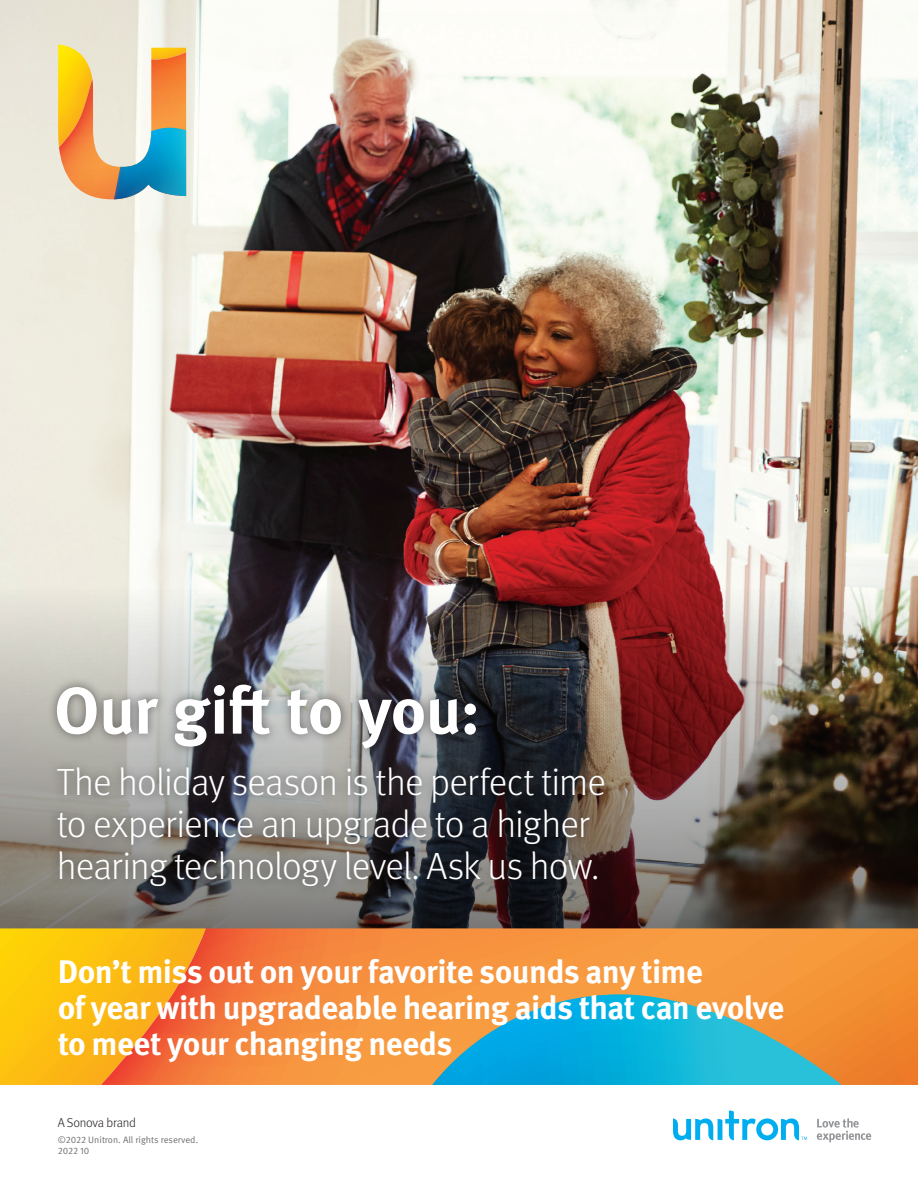
<style>
.page{position:relative;width:918px;height:1188px;background:#fff}
.page>*{position:absolute;margin:0;border:0;box-sizing:border-box;transform-origin:0 0}
.Heading-MetaBold-94_100{font:700 66.15px "Meta OT";letter-spacing:-.015em;color:#fff}
.Subhead-MetaLight-24_28{font:300 37.95px/41.5px "Meta OT";letter-spacing:-.02em;color:#fff}
.CTA-MetaBold-48_53{font:700 32.55px/36px "Meta OT";letter-spacing:-.02em;color:#fff}
.t1{font:300 12.9px "Meta OT";letter-spacing:-.02em;color:#231f20}
.t2{font:9.3px/11.2px "Meta OT Norm";color:#6c6d70}
</style>
<div class="page">
<img style="left:0;top:0;width:918px;height:588px">
<img style="left:0;top:588px;width:918px;height:340px">
<div style="left:47px;top:674px;width:439px;height:84px;background:#231f20;opacity:.6"></div>
<svg style="left:58px;top:45px;width:128px;height:154px;background:#cbbb90"></svg>
<div style="left:48px;top:758px;width:567px;height:138px;background:#231f20;opacity:.6"></div>
<svg style="left:0;top:928px;width:101px;height:157px;background:#fcc30e"></svg>
<svg style="left:101px;top:928px;width:817px;height:157px;background:#f48f37"></svg>
<svg style="left:432px;top:994px;width:410px;height:91px;background:#59a8a8"></svg>
<svg style="left:673px;top:1110px;width:134px;height:30px"></svg>
<svg style="left:817px;top:1118px;width:54px;height:25px"></svg>
<p class="Heading-MetaBold-94_100" style="left:54px;top:669px;width:428px">Our gift to you:</p>
<p class="Subhead-MetaLight-24_28" style="left:57px;top:762px;width:551px">The holiday season is the perfect time to experience an upgrade to a higher hearing technology level. Ask us how.</p>
<p class="CTA-MetaBold-48_53" style="left:58px;top:954px;width:728px">Don’t miss out on your favorite sounds any time<br>of year with upgradeable hearing aids that can evolve to meet your changing needs</p>
<p class="t1" style="left:58px;top:1115px;width:80px">A Sonova brand</p>
<p class="t2" style="left:58px;top:1134px;width:142px">©2022 Unitron. All rights reserved.<br>2022 10</p>
</div>
